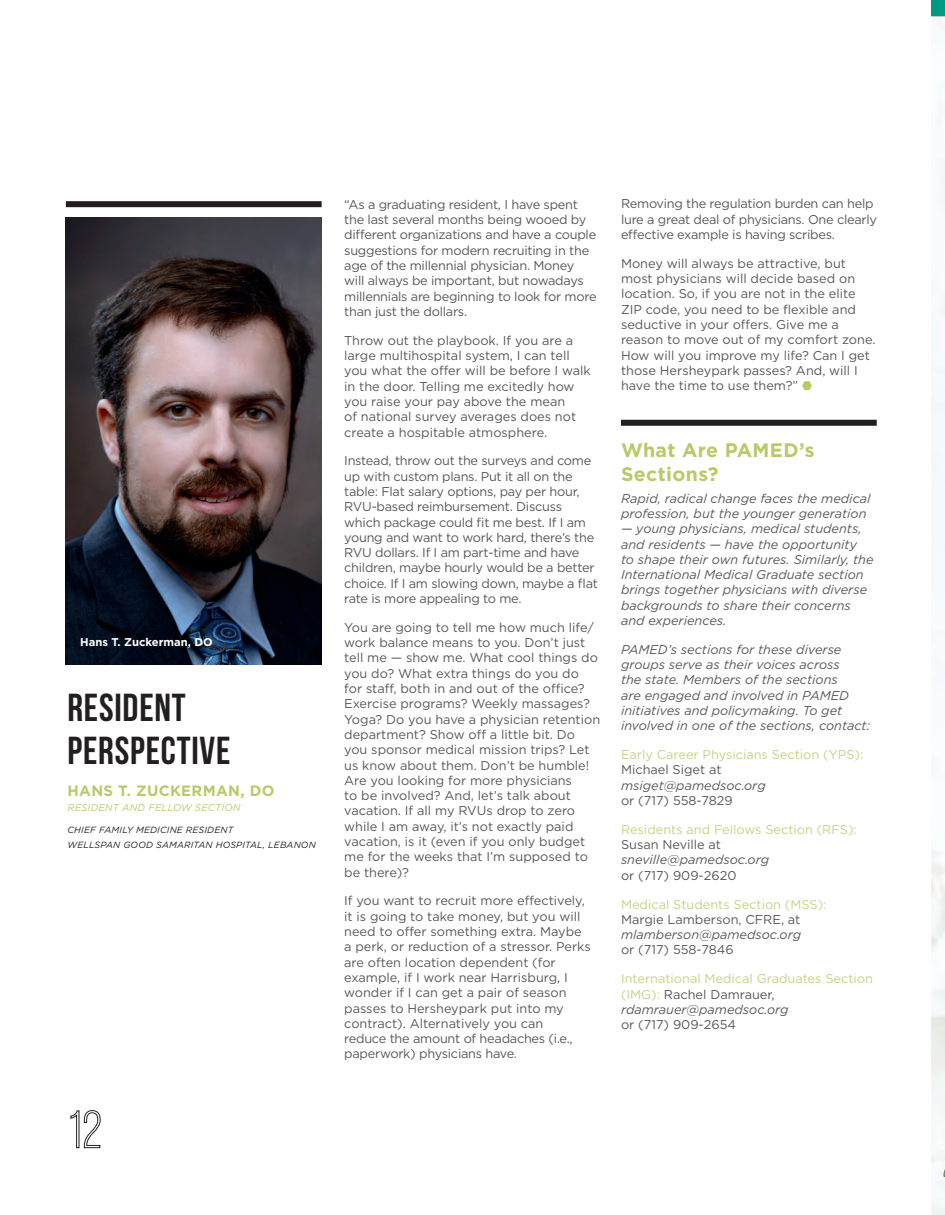
<style>
.page{position:relative;width:945px;height:1215px;background:#fff}
.page>*{position:absolute;margin:0;border:0;box-sizing:border-box;transform-origin:0 0}
.t1{font:700 39px/43.5px "Bebas Neue";letter-spacing:.02em;color:#231f20}
.t2{font:700 19.5px/23.4px "Gotham";letter-spacing:.02em;color:#b8ca67}
.t3{font:700 15px "Gotham";letter-spacing:.02em;color:#b8ca67}
.t4{font:12.75px/15.3px "Gotham";color:#57585a}
.t5{font:12.75px/15.3px "Gotham";letter-spacing:-.02em;color:#57585a}
.t6{font:italic 12.75px/15.3px "Gotham";color:#57585a}
.t7{font:12.75px/15.3px "Gotham";color:#c5d384}
.t8{font:700 11.25px "Gotham";color:#fff}
.t9{font:italic 9.75px "Gotham";letter-spacing:.02em;color:#b8ca67}
.t10{font:italic 9px/15px "Gotham";letter-spacing:.02em;color:#231f20}
.s1{color:#57585a}
.s2{font-style:italic;color:#57585a}
</style>
<div class="page">
<svg style="left:70px;top:1110px;width:31px;height:38px"></svg>
<svg style="left:802px;top:381px;width:10px;height:9px"></svg>
<img style="left:66px;top:217px;width:256px;height:447px">
<div style="left:66px;top:201px;width:256px;height:6px;background:#231f20"></div>
<div style="left:621px;top:420px;width:256px;height:6px;background:#231f20"></div>
<img style="left:932px;top:0;width:13px;height:1215px">
<p class="t8" style="left:80px;top:635px;width:134px">Hans T. Zuckerman, DO</p>
<h1 class="t1" style="left:68px;top:685px;width:164px">RESIDENT<br>PERSPECTIVE</h1>
<p class="t3" style="left:68px;top:781px;width:209px">HANS T. ZUCKERMAN, DO</p>
<p class="t9" style="left:68px;top:802px;width:175px">RESIDENT AND FELLOW SECTION</p>
<p class="t10" style="left:68px;top:822px;width:250px">CHIEF FAMILY MEDICINE RESIDENT<br>WELLSPAN GOOD SAMARITAN HOSPITAL, LEBANON</p>
<p class="t5" style="left:344px;top:196px;width:254px">“As a graduating resident, I have spent the last several months being wooed by different organizations and have a couple suggestions for modern recruiting in the age of the millennial physician. Money will always be important, but nowadays millennials are beginning to look for more than just the dollars.</p>
<p class="t4" style="left:344px;top:332px;width:248px">Throw out the playbook. If you are a large multihospital system, I can tell you what the offer will be before I walk in the door. Telling me excitedly how you raise your pay above the mean<br>of national survey averages does not create a hospitable atmosphere.</p>
<p class="t5" style="left:344px;top:453px;width:255px">Instead, throw out the surveys and come up with custom plans. Put it all on the table: Flat salary options, pay per hour, RVU-based reimbursement. Discuss which package could fit me best. If I am young and want to work hard, there’s the RVU dollars. If I am part-time and have children, maybe hourly would be a better choice. If I am slowing down, maybe a flat rate is more appealing to me.</p>
<p class="t4" style="left:344px;top:619px;width:257px">You are going to tell me how much life/ work balance means to you. Don’t just tell me — show me. What cool things do you do? What extra things do you do<br>for staff, both in and out of the office?<br>Exercise programs? Weekly massages?<br>Yoga? Do you have a physician retention department? Show off a little bit. Do you sponsor medical mission trips? Let us know about them. Don’t be humble!<br>Are you looking for more physicians<br>to be involved? And, let’s talk about vacation. If all my RVUs drop to zero while I am away, it’s not exactly paid vacation, is it (even if you only budget me for the weeks that I’m supposed to be there)?</p>
<p class="t4" style="left:344px;top:893px;width:248px">If you want to recruit more effectively, it is going to take money, but you will need to offer something extra. Maybe a perk, or reduction of a stressor. Perks are often location dependent (for example, if I work near Harrisburg, I wonder if I can get a pair of season passes to Hersheypark put into my contract). Alternatively you can<br>reduce the amount of headaches (i.e., paperwork) physicians have.</p>
<p class="t5" style="left:621px;top:196px;width:258px">Removing the regulation burden can help lure a great deal of physicians. One clearly effective example is having scribes.</p>
<p class="t4" style="left:621px;top:255px;width:256px">Money will always be attractive, but most physicians will decide based on location. So, if you are not in the elite ZIP code, you need to be flexible and seductive in your offers. Give me a reason to move out of my comfort zone.<br>How will you improve my life? Can I get those Hersheypark passes? And, will I have the time to use them?”</p>
<h2 class="t2" style="left:621px;top:439px;width:195px">What Are PAMED’s<br>Sections?</h2>
<p class="t6" style="left:621px;top:491px;width:251px">Rapid, radical change faces the medical profession, but the younger generation</p>
<p class="t6" style="left:621px;top:521px;width:254px">— young physicians, medical students, and residents — have the opportunity<br>to shape their own futures. Similarly, the International Medical Graduate section brings together physicians with diverse backgrounds to share their concerns and experiences.</p>
<p class="t6" style="left:621px;top:642px;width:251px">PAMED’s sections for these diverse groups serve as their voices across<br>the state. Members of the sections<br>are engaged and involved in PAMED initiatives and policymaking. To get involved in one of the sections, contact:</p>
<p class="t7" style="left:621px;top:747px;width:244px">Early Career Physicians Section (YPS):</p>
<p class="t4" style="left:621px;top:762px;width:102px">Michael Siget at</p>
<p class="t6" style="left:621px;top:778px;width:146px">msiget@pamedsoc.org</p>
<p class="t4" style="left:621px;top:793px;width:113px">or (717) 558-7829</p>
<p class="t7" style="left:621px;top:821px;width:237px">Residents and Fellows Section (RFS):</p>
<p class="t4" style="left:621px;top:837px;width:102px">Susan Neville at</p>
<p class="t6" style="left:621px;top:852px;width:150px">sneville@pamedsoc.org</p>
<p class="t4" style="left:621px;top:867px;width:117px">or (717) 909-2620</p>
<p class="t7" style="left:621px;top:896px;width:207px">Medical Students Section (MSS):</p>
<p class="t4" style="left:621px;top:911px;width:181px">Margie Lamberson, CFRE, at</p>
<p class="t6" style="left:621px;top:927px;width:182px">mlamberson@pamedsoc.org</p>
<p class="t4" style="left:621px;top:942px;width:114px">or (717) 558-7846</p>
<p class="t7" style="left:621px;top:971px;width:253px">International Medical Graduates Section (IMG): <span class="s1">Rachel Damrauer, </span><span class="s2">rdamrauer@pamedsoc.org</span></p>
<p class="t4" style="left:621px;top:1017px;width:117px">or (717) 909-2654</p>
</div>
